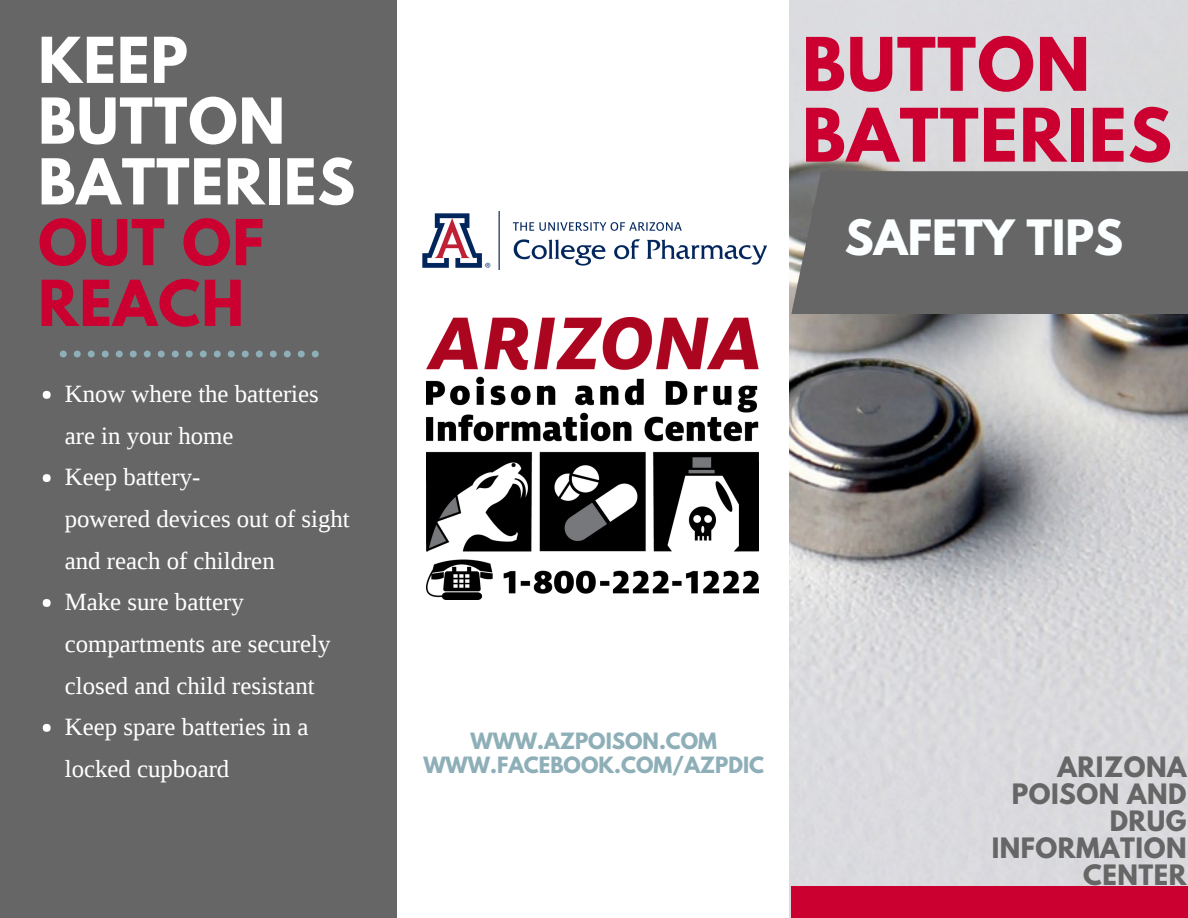
<style>
.page{position:relative;width:1188px;height:918px;background:#fff}
.page>*{position:absolute;margin:0;border:0;box-sizing:border-box;transform-origin:0 0}
.t1{font:700 65.4px/70.8px "League Spartan";letter-spacing:.02em;color:#cc0030}
.t2{font:700 55.95px/60.8px "League Spartan";letter-spacing:.02em;color:#fff}
.t3{font:700 55.95px/60.8px "League Spartan";letter-spacing:.02em;color:#cc0030}
.t4{font:700 43.2px "League Spartan";color:#fcffff}
.t5{font:700 24.9px/27px "League Spartan";letter-spacing:.02em;color:#666;text-align:right}
.t6{font:24.75px/41.7px "Liberation Serif";color:#fff}
.t7{font:700 19.95px/23.7px "League Spartan";color:#8eafb8;text-align:center}
</style>
<div class="page">
<img style="left:790px;top:0;width:398px;height:918px">
<div style="left:0;top:0;width:397px;height:918px;background:#666"></div>
<div style="left:823px;top:171px;width:365px;height:143px;background:#666"></div>
<svg style="left:791px;top:171px;width:32px;height:143px;background:#777775"></svg>
<div style="left:791px;top:886px;width:397px;height:32px;background:#cc0030"></div>
<div style="left:43px;top:391px;width:8px;height:8px;background:#fff;border-radius:50%"></div>
<div style="left:43px;top:474px;width:8px;height:8px;background:#fff;border-radius:50%"></div>
<div style="left:43px;top:599px;width:8px;height:8px;background:#fff;border-radius:50%"></div>
<div style="left:43px;top:724px;width:8px;height:8px;background:#fff;border-radius:50%"></div>
<img style="left:426px;top:317px;width:332px;height:283px">
<div style="left:130px;top:351px;width:7px;height:6px;background:#8eafb8;border-radius:50%"></div>
<div style="left:144px;top:351px;width:7px;height:6px;background:#8eafb8;border-radius:50%"></div>
<div style="left:116px;top:351px;width:7px;height:6px;background:#8eafb8;border-radius:50%"></div>
<div style="left:172px;top:351px;width:7px;height:6px;background:#8eafb8;border-radius:50%"></div>
<svg style="left:60px;top:351px;width:7px;height:6px"></svg>
<div style="left:186px;top:351px;width:7px;height:6px;background:#8eafb8;border-radius:50%"></div>
<div style="left:74px;top:351px;width:7px;height:6px;background:#8eafb8;border-radius:50%"></div>
<div style="left:88px;top:351px;width:7px;height:6px;background:#8eafb8;border-radius:50%"></div>
<div style="left:102px;top:351px;width:7px;height:6px;background:#8eafb8;border-radius:50%"></div>
<div style="left:158px;top:351px;width:7px;height:6px;background:#8eafb8;border-radius:50%"></div>
<div style="left:270px;top:351px;width:7px;height:6px;background:#8eafb8;border-radius:50%"></div>
<div style="left:284px;top:351px;width:7px;height:6px;background:#8eafb8;border-radius:50%"></div>
<div style="left:298px;top:351px;width:7px;height:6px;background:#8eafb8;border-radius:50%"></div>
<div style="left:312px;top:351px;width:7px;height:6px;background:#8eafb8;border-radius:50%"></div>
<div style="left:256px;top:351px;width:7px;height:6px;background:#8eafb8;border-radius:50%"></div>
<div style="left:214px;top:351px;width:7px;height:6px;background:#8eafb8;border-radius:50%"></div>
<div style="left:228px;top:351px;width:7px;height:6px;background:#8eafb8;border-radius:50%"></div>
<div style="left:200px;top:351px;width:7px;height:6px;background:#8eafb8;border-radius:50%"></div>
<div style="left:242px;top:351px;width:7px;height:6px;background:#8eafb8;border-radius:50%"></div>
<img style="left:422px;top:212px;width:344px;height:58px">
<h2 class="t2" style="left:38px;top:37px;width:318px">KEEP<br>BUTTON<br>BATTERIES</h2>
<h2 class="t3" style="left:38px;top:219px;width:227px">OUT OF<br>REACH</h2>
<p class="t6" style="left:65px;top:373px;width:286px">Know where the batteries are in your home<br>Keep battery-<br>powered devices out of sight and reach of children<br>Make sure battery compartments are securely closed and child resistant<br>Keep spare batteries in a locked cupboard</p>
<h1 class="t1" style="left:802px;top:37px;width:371px">BUTTON<br>BATTERIES</h1>
<h3 class="t4" style="left:845px;top:216px;width:280px">SAFETY TIPS</h3>
<p class="t7" style="left:423px;top:732px;width:342px">WWW.AZPOISON.COM<br>WWW.FACEBOOK.COM/AZPDIC</p>
<p class="t5" style="left:992px;top:756px;width:196px">ARIZONA<br>POISON AND<br>DRUG<br>INFORMATION<br>CENTER</p>
</div>
